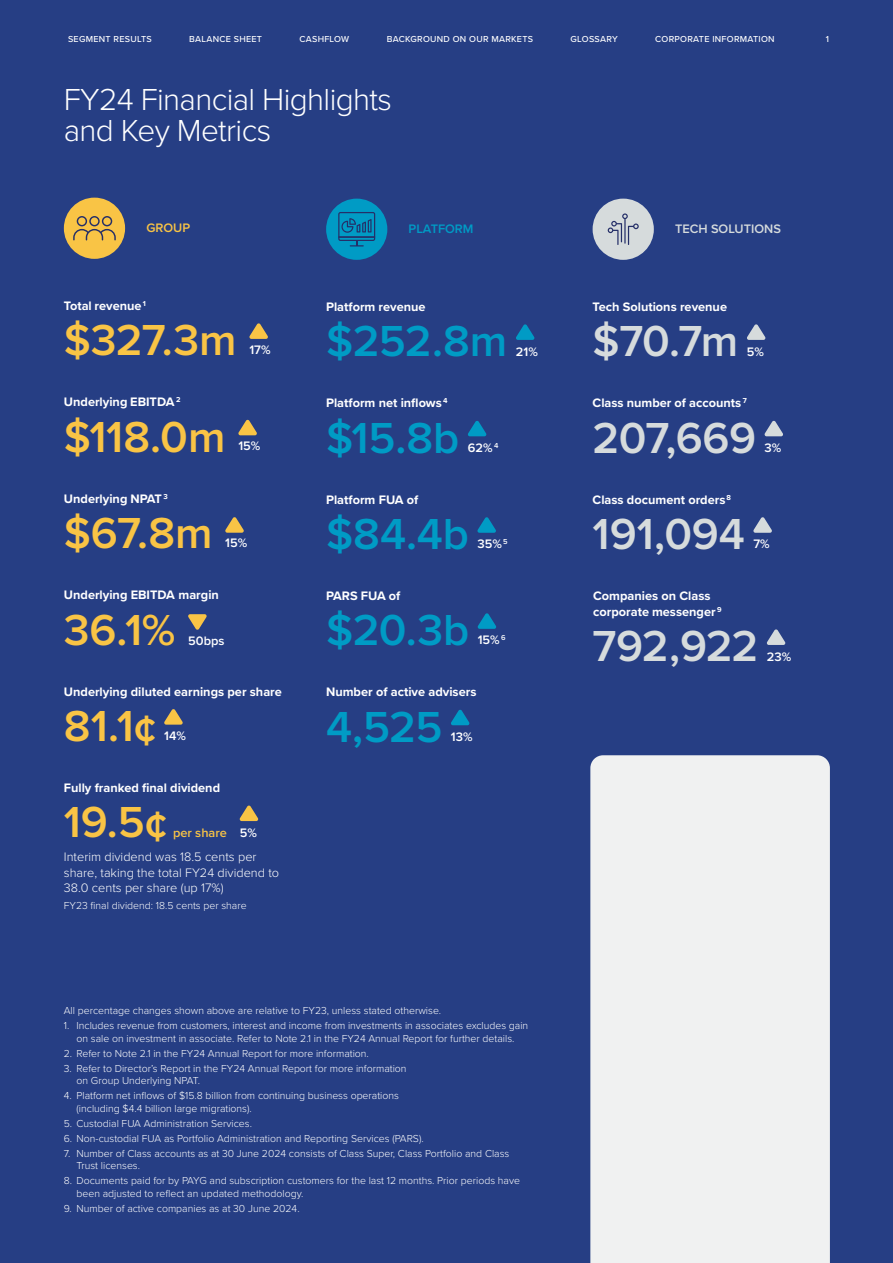
<style>
.page{position:relative;width:893px;height:1263px;background:#263e84}
.page>*{position:absolute;margin:0;border:0;box-sizing:border-box;transform-origin:0 0}
.t1{font:600 45px "Proxima Nova";color:#f9c445}
.t2{font:600 45px "Proxima Nova";letter-spacing:-.005em;color:#009bc5}
.t3{font:600 45px "Proxima Nova";letter-spacing:-.015em;color:#d6dbdc}
.t4{font:300 31.5px/31.5px "Proxima Nova";letter-spacing:-.02em;color:#fff}
.t5{font:700 12.75px/15.8px "Proxima Nova";color:#fff}
.t6{font:300 12.75px/15.8px "Proxima Nova";color:#fff}
.t7{font:600 12.75px "Proxima Nova";color:#fff}
.t8{font:600 12.75px "Proxima Nova";color:#f9c445}
.t9{font:600 12.75px "Proxima Nova";color:#d6dbdc}
.t10{font:600 12.75px "Proxima Nova";color:#009bc5}
.t11{font:300 10.5px/12.8px "Proxima Nova";color:#fff}
.t12{font:500 9px "Proxima Nova";letter-spacing:.03em;color:#fff}
.s1{color:#fff}
</style>
<div class="page">
<svg style="left:249px;top:323px;width:19px;height:16px"></svg>
<svg style="left:238px;top:419px;width:19px;height:16px"></svg>
<svg style="left:225px;top:517px;width:19px;height:16px"></svg>
<svg style="left:164px;top:709px;width:19px;height:16px"></svg>
<div style="left:64px;top:198px;width:61px;height:61px;background:#f9c445;border-radius:50%"></div>
<svg style="left:73px;top:216px;width:43px;height:24px"></svg>
<div style="left:326px;top:199px;width:61px;height:61px;background:#009bc5;border-radius:50%"></div>
<svg style="left:338px;top:212px;width:37px;height:34px"></svg>
<div style="left:593px;top:199px;width:61px;height:61px;background:#d6dbdc;border-radius:50%"></div>
<svg style="left:608px;top:213px;width:31px;height:32px"></svg>
<svg style="left:590px;top:755px;width:240px;height:508px;background:#e6e8eb"></svg>
<svg style="left:516px;top:324px;width:19px;height:16px"></svg>
<svg style="left:468px;top:421px;width:19px;height:15px"></svg>
<svg style="left:477px;top:517px;width:19px;height:16px"></svg>
<svg style="left:477px;top:613px;width:19px;height:16px"></svg>
<svg style="left:451px;top:709px;width:19px;height:16px"></svg>
<svg style="left:747px;top:324px;width:19px;height:16px"></svg>
<svg style="left:764px;top:420px;width:19px;height:16px"></svg>
<svg style="left:753px;top:517px;width:19px;height:16px"></svg>
<svg style="left:766px;top:629px;width:20px;height:16px"></svg>
<svg style="left:188px;top:614px;width:19px;height:16px"></svg>
<svg style="left:239px;top:805px;width:20px;height:16px"></svg>
<p class="t12" style="left:68px;top:32px;width:85px">SEGMENT RESULTS</p>
<p class="t12" style="left:189px;top:32px;width:74px">BALANCE SHEET</p>
<p class="t12" style="left:300px;top:32px;width:51px">CASHFLOW</p>
<p class="t12" style="left:387px;top:32px;width:148px">BACKGROUND ON OUR MARKETS</p>
<p class="t12" style="left:571px;top:32px;width:49px">GLOSSARY</p>
<p class="t12" style="left:655px;top:32px;width:121px">CORPORATE INFORMATION</p>
<p class="t12" style="left:826px;top:32px;width:5px">1</p>
<h2 class="t4" style="left:64px;top:82px;width:330px">FY24 Financial Highlights and Key Metrics</h2>
<p class="t8" style="left:146px;top:219px;width:45px">GROUP</p>
<p class="t10" style="left:409px;top:220px;width:67px">PLATFORM</p>
<p class="t9" style="left:675px;top:220px;width:107px">TECH SOLUTIONS</p>
<p class="t5" style="left:64px;top:297px;width:84px">Total revenue <sup>1</sup></p>
<h1 class="t1" style="left:64px;top:307px;width:174px">$327.3m</h1>
<p class="t5" style="left:64px;top:394px;width:118px">Underlying EBITDA <sup>2</sup></p>
<p class="t7" style="left:249px;top:340px;width:23px">17%</p>
<h1 class="t1" style="left:64px;top:403px;width:163px">$118.0m</h1>
<p class="t5" style="left:64px;top:490px;width:106px">Underlying NPAT <sup>3</sup></p>
<p class="t7" style="left:238px;top:436px;width:24px">15%</p>
<h1 class="t1" style="left:64px;top:500px;width:150px">$67.8m</h1>
<p class="t7" style="left:225px;top:533px;width:24px">15%</p>
<p class="t5" style="left:64px;top:587px;width:157px">Underlying EBITDA margin</p>
<p class="t7" style="left:188px;top:631px;width:38px">50bps</p>
<h1 class="t1" style="left:64px;top:596px;width:113px">36.1%</h1>
<p class="t5" style="left:64px;top:683px;width:220px">Underlying diluted earnings per share</p>
<h1 class="t1" style="left:64px;top:692px;width:94px">81.1¢</h1>
<p class="t7" style="left:164px;top:726px;width:23px">14%</p>
<p class="t5" style="left:64px;top:780px;width:158px">Fully franked final dividend</p>
<h1 class="t1" style="left:64px;top:789px;width:105px">19.5¢</h1>
<p class="t8" style="left:173px;top:824px;width:85px">per share <span class="s1">5%</span></p>
<p class="t6" style="left:64px;top:848px;width:217px">Interim dividend was 18.5 cents per share, taking the total FY24 dividend to<br>38.0 cents per share (up 17%)</p>
<p class="t11" style="left:64px;top:899px;width:184px">FY23 final dividend: 18.5 cents per share</p>
<p class="t5" style="left:326px;top:298px;width:101px">Platform revenue</p>
<h1 class="t2" style="left:326px;top:308px;width:183px">$252.8m</h1>
<p class="t7" style="left:516px;top:342px;width:23px">21%</p>
<p class="t5" style="left:326px;top:395px;width:123px">Platform net inflows <sup>4</sup></p>
<h1 class="t2" style="left:326px;top:404px;width:135px">$15.8b</h1>
<p class="t7" style="left:468px;top:438px;width:32px">62% <sup>4</sup></p>
<p class="t5" style="left:326px;top:491px;width:94px">Platform FUA of</p>
<h1 class="t2" style="left:326px;top:501px;width:144px">$84.4b</h1>
<p class="t7" style="left:477px;top:535px;width:32px">35% <sup>5</sup></p>
<p class="t5" style="left:326px;top:588px;width:76px">PARS FUA of</p>
<h1 class="t2" style="left:326px;top:597px;width:145px">$20.3b</h1>
<p class="t7" style="left:478px;top:631px;width:30px">15% <sup>6</sup></p>
<p class="t5" style="left:326px;top:684px;width:152px">Number of active advisers</p>
<h1 class="t2" style="left:326px;top:693px;width:118px">4,525</h1>
<p class="t7" style="left:451px;top:727px;width:23px">13%</p>
<p class="t11" style="left:64px;top:1004px;width:379px">All percentage changes shown above are relative to FY23, unless stated otherwise.</p>
<p class="t11" style="left:64px;top:1019px;width:466px;text-align:center">1. Includes revenue from customers, interest and income from investments in associates excludes gain on sale on investment in associate. Refer to Note 2.1 in the FY24 Annual Report for further details.</p>
<p class="t11" style="left:64px;top:1046px;width:307px">2. Refer to Note 2.1 in the FY24 Annual Report for more information.</p>
<p class="t11" style="left:77px;top:1061px;width:332px;text-indent:-13px">3. Refer to Director’s Report in the FY24 Annual Report for more information on Group Underlying NPAT.</p>
<p class="t11" style="left:77px;top:1089px;width:324px;text-indent:-13px">4. Platform net inflows of $15.8 billion from continuing business operations (including $4.4 billion large migrations).</p>
<p class="t11" style="left:64px;top:1116px;width:190px">5. Custodial FUA Administration Services.</p>
<p class="t11" style="left:64px;top:1131px;width:361px">6. Non-custodial FUA as Portfolio Administration and Reporting Services (PARS).</p>
<p class="t11" style="left:77px;top:1146px;width:434px;text-indent:-13px">7. Number of Class accounts as at 30 June 2024 consists of Class Super, Class Portfolio and Class<br>Trust licenses.</p>
<p class="t11" style="left:77px;top:1174px;width:445px;text-indent:-13px">8. Documents paid for by PAYG and subscription customers for the last 12 months. Prior periods have been adjusted to reflect an updated methodology.</p>
<p class="t11" style="left:64px;top:1201px;width:237px">9. Number of active companies as at 30 June 2024.</p>
<p class="t5" style="left:593px;top:298px;width:136px">Tech Solutions revenue</p>
<h1 class="t3" style="left:593px;top:308px;width:147px">$70.7m</h1>
<p class="t7" style="left:747px;top:342px;width:19px">5%</p>
<p class="t5" style="left:593px;top:395px;width:156px">Class number of accounts <sup>7</sup></p>
<h1 class="t3" style="left:593px;top:404px;width:165px">207,669</h1>
<p class="t7" style="left:765px;top:438px;width:18px">3%</p>
<p class="t5" style="left:593px;top:491px;width:140px">Class document orders<sup>8</sup></p>
<h1 class="t3" style="left:593px;top:501px;width:154px">191,094</h1>
<p class="t7" style="left:753px;top:535px;width:18px">7%</p>
<p class="t5" style="left:593px;top:588px;width:130px">Companies on Class corporate messenger <sup>9</sup></p>
<h1 class="t3" style="left:593px;top:613px;width:167px">792,922</h1>
<p class="t7" style="left:767px;top:647px;width:26px">23%</p>
</div>
